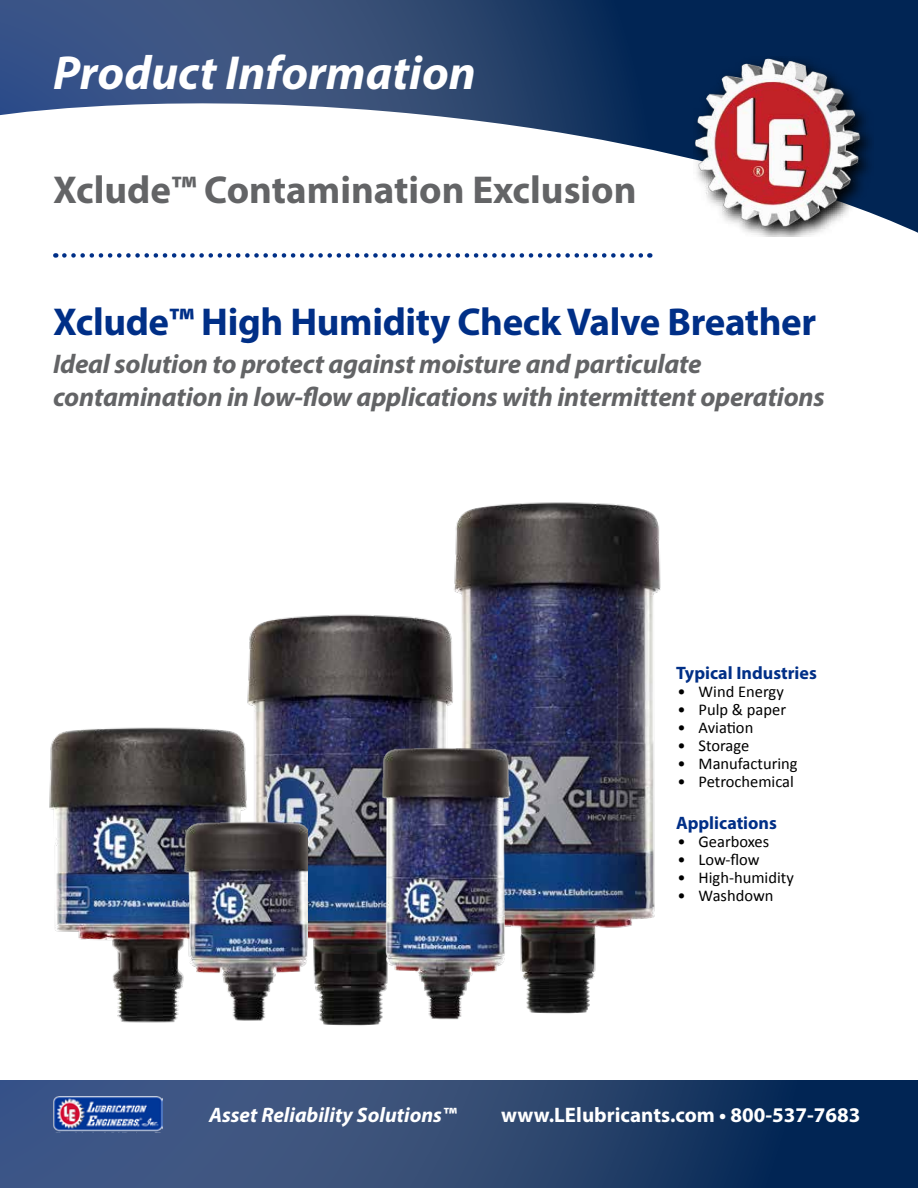
<style>
.page{position:relative;width:918px;height:1188px;background:#fff}
.page>*{position:absolute;margin:0;border:0;box-sizing:border-box;transform-origin:0 0}
.t1{font:italic 700 48px "Myriad Pro";color:#fff}
.t2{font:700 39px "Myriad Pro";letter-spacing:-.01em;color:#002f87}
.t3{font:700 39px "Myriad Pro";color:#636466}
.t4{font:italic 700 27px/32.4px "Myriad Pro";letter-spacing:-.01em;color:#636466}
.t5{font:700 21px "Myriad Pro";color:#fff}
.t6{font:italic 700 21px "Myriad Pro";color:#fff}
.t7{font:700 18px "Myriad Pro";color:#002f87}
.t8{font:16.5px "Calibri";color:#000}
</style>
<div class="page">
<svg style="left:0;top:0;width:918px;height:237px"></svg>
<svg style="left:0;top:1081px;width:918px;height:107px;background:#29446f"></svg>
<img style="left:52px;top:1096px;width:111px;height:36px">
<img style="left:694px;top:56px;width:180px;height:180px">
<img style="left:247px;top:614px;width:200px;height:412px">
<svg style="left:64px;top:253px;width:586px;height:5px"></svg>
<img style="left:447px;top:502px;width:214px;height:512px">
<img style="left:49px;top:718px;width:204px;height:308px">
<img style="left:180px;top:819px;width:127px;height:205px">
<img style="left:377px;top:746px;width:139px;height:278px">
<h1 class="t1" style="left:53px;top:42px;width:424px">Product Information</h1>
<h2 class="t3" style="left:53px;top:165px;width:585px">Xclude™ Contamination Exclusion</h2>
<h2 class="t2" style="left:53px;top:297px;width:765px">Xclude™ High Humidity Check Valve Breather</h2>
<p class="t4" style="left:53px;top:347px;width:773px">Ideal solution to protect against moisture and particulate contamination in low-flow applications with intermittent operations</p>
<p class="t7" style="left:676px;top:661px;width:142px">Typical Industries</p>
<p class="t8" style="left:678px;top:681px;width:108px">• Wind Energy</p>
<p class="t8" style="left:678px;top:699px;width:110px">• Pulp &amp; paper</p>
<p class="t8" style="left:678px;top:717px;width:77px">• Aviation</p>
<p class="t8" style="left:678px;top:735px;width:73px">• Storage</p>
<p class="t8" style="left:678px;top:753px;width:122px">• Manufacturing</p>
<p class="t8" style="left:678px;top:771px;width:118px">• Petrochemical</p>
<p class="t7" style="left:676px;top:811px;width:102px">Applications</p>
<p class="t8" style="left:678px;top:831px;width:93px">• Gearboxes</p>
<p class="t8" style="left:678px;top:849px;width:84px">• Low-flow</p>
<p class="t8" style="left:678px;top:867px;width:118px">• High-humidity</p>
<p class="t8" style="left:678px;top:885px;width:97px">• Washdown</p>
<p class="t6" style="left:209px;top:1102px;width:249px">Asset Reliability Solutions™</p>
<p class="t5" style="left:501px;top:1102px;width:361px">www.LElubricants.com • 800-537-7683</p>
</div>
